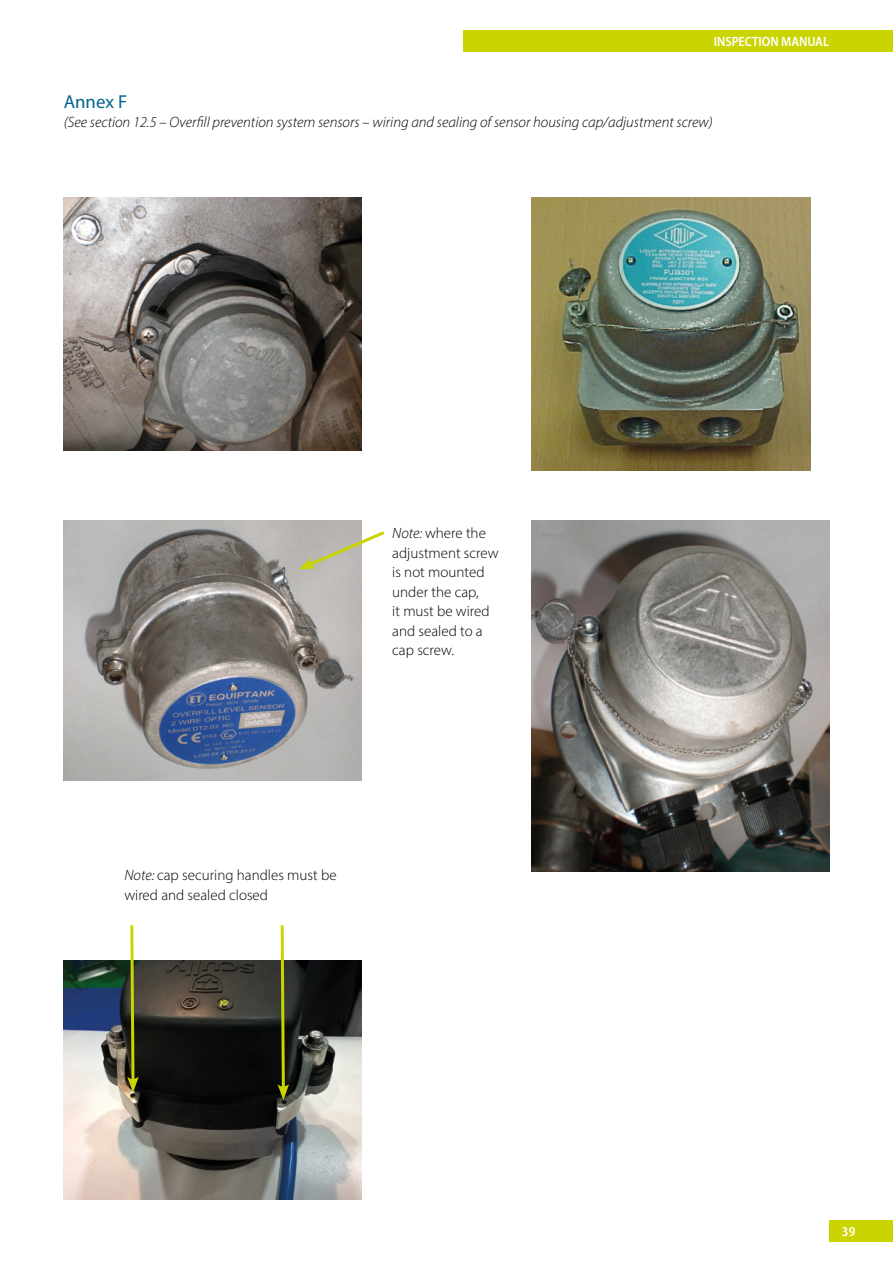
<style>
.page{position:relative;width:893px;height:1263px;background:#fff}
.page>*{position:absolute;margin:0;border:0;box-sizing:border-box;transform-origin:0 0}
.t1{font:18.75px "Myriad Pro";color:#00638e}
.t2{font:300 15px/19.5px "Myriad Pro";color:#000}
.t3{font:italic 300 15px "Myriad Pro";color:#000}
.t4{font:13.5px "Myriad Variable Concept";letter-spacing:-.005em;color:#fff}
.s1{font-style:italic}
</style>
<div class="page">
<div style="left:463px;top:30px;width:430px;height:22px;background:#cad400"></div>
<div style="left:829px;top:1220px;width:64px;height:22px;background:#cad400"></div>
<img style="left:64px;top:197px;width:297px;height:254px">
<img style="left:531px;top:197px;width:280px;height:274px">
<img style="left:64px;top:521px;width:297px;height:260px">
<img style="left:531px;top:521px;width:298px;height:351px">
<svg style="left:299px;top:529px;width:86px;height:40px"></svg>
<img style="left:64px;top:961px;width:297px;height:238px">
<svg style="left:127px;top:925px;width:12px;height:167px;background:#76793d"></svg>
<svg style="left:277px;top:925px;width:12px;height:175px;background:#6e7239"></svg>
<p class="t4" style="left:714px;top:34px;width:117px">INSPECTION MANUAL</p>
<p class="t1" style="left:64px;top:90px;width:65px">Annex F</p>
<p class="t3" style="left:64px;top:113px;width:651px">(See section 12.5 – Overfill prevention system sensors – wiring and sealing of sensor housing cap/adjustment screw)</p>
<p class="t2" style="left:392px;top:523px;width:108px"><span class="s1">Note:</span> where the adjustment screw is not mounted under the cap,<br>it must be wired and sealed to a cap screw.</p>
<p class="t2" style="left:124px;top:865px;width:214px"><span class="s1">Note:</span> cap securing handles must be wired and sealed closed</p>
<p class="t4" style="left:842px;top:1224px;width:15px">39</p>
</div>
